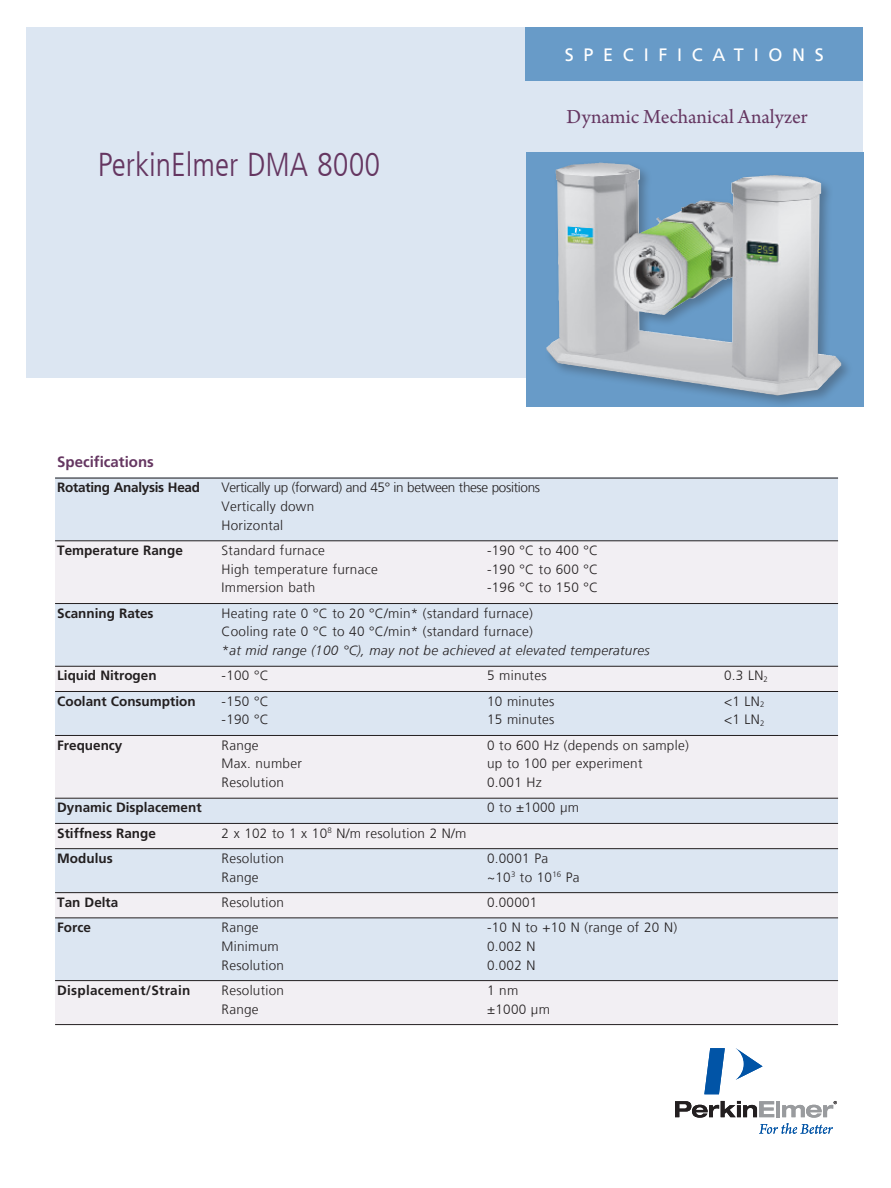
<style>
.page{position:relative;width:891px;height:1188px;background:#fff}
.page>*{position:absolute;margin:0;border:0;box-sizing:border-box;transform-origin:0 0}
.Intro_Head_Frutiger{font:300 condensed 33px "Frutiger LT Com";color:#653661}
.Product_header_panto{font:21px "Arno Pro";color:#653661}
.t1{font:18px "Frutiger LT Com";letter-spacing:.54em;color:#fff}
.Paragraph_Head{font:700 15px "Frutiger LT Com";color:#653661}
.Body_Frutiger{font:300 13.5px/18.8px "Frutiger LT Com";letter-spacing:.02em;color:#231f20}
.Body_Frutiger-2{font:700 13.5px "Frutiger LT Com";color:#231f20}
.Body_Frutiger-3{font:300 13.5px/18.8px "Frutiger LT Com";letter-spacing:-.025em;color:#231f20}
.Body_Frutiger-4{font:700 13.5px "Frutiger LT Com";letter-spacing:-.02em;color:#231f20}
.Body_Frutiger-5{font:700 13.5px "Frutiger LT Com";letter-spacing:.02em;color:#231f20}
.s1{font-style:italic}
</style>
<div class="page">
<div style="left:55px;top:477px;width:783px;height:547px;background:#f2eff3"></div>
<div style="left:55px;top:478px;width:783px;height:63px;background:#dce6f2"></div>
<div style="left:55px;top:604px;width:783px;height:62px;background:#dce6f2"></div>
<div style="left:55px;top:692px;width:783px;height:44px;background:#dce6f2"></div>
<div style="left:55px;top:799px;width:783px;height:25px;background:#dce6f2"></div>
<div style="left:55px;top:849px;width:783px;height:44px;background:#dce6f2"></div>
<div style="left:55px;top:918px;width:783px;height:63px;background:#dce6f2"></div>
<svg style="left:736px;top:1048px;width:27px;height:32px"></svg>
<svg style="left:704px;top:1048px;width:21px;height:46px"></svg>
<svg style="left:675px;top:1101px;width:162px;height:33px"></svg>
<div style="left:26px;top:27px;width:837px;height:351px;background:#dce6f2"></div>
<div style="left:525px;top:27px;width:338px;height:54px;background:#689bc8"></div>
<div style="left:526px;top:152px;width:337px;height:255px;background:#689bc8"></div>
<div style="left:544px;top:160px;width:310px;height:247px;background:#231f20;opacity:.3"></div>
<img style="left:546px;top:163px;width:295px;height:233px">
<hr style="left:55px;top:478px;width:783px;height:1px;background:#231f20">
<hr style="left:55px;top:541px;width:783px;height:1px;background:#231f20">
<hr style="left:55px;top:603px;width:783px;height:1px;background:#231f20">
<hr style="left:55px;top:666px;width:783px;height:1px;background:#231f20">
<hr style="left:55px;top:691px;width:783px;height:1px;background:#231f20">
<hr style="left:55px;top:735px;width:783px;height:1px;background:#231f20">
<hr style="left:55px;top:798px;width:783px;height:1px;background:#231f20">
<hr style="left:55px;top:823px;width:783px;height:1px;background:#231f20">
<hr style="left:55px;top:848px;width:783px;height:1px;background:#231f20">
<hr style="left:55px;top:892px;width:783px;height:1px;background:#231f20">
<hr style="left:55px;top:918px;width:783px;height:1px;background:#231f20">
<hr style="left:55px;top:980px;width:783px;height:1px;background:#231f20">
<hr style="left:55px;top:1024px;width:783px;height:1px;background:#231f20">
<p class="t1" style="left:565px;top:44px;width:261px">SPECIFICATIONS</p>
<p class="Intro_Head_Frutiger" style="left:98px;top:146px;width:284px">PerkinElmer DMA 8000</p>
<p class="Product_header_panto" style="left:567px;top:104px;width:243px">Dynamic Mechanical Analyzer</p>
<p class="Paragraph_Head" style="left:57px;top:453px;width:98px">Specifications</p>
<p class="Body_Frutiger-4" style="left:57px;top:480px;width:144px">Rotating Analysis Head</p>
<p class="Body_Frutiger-3" style="left:222px;top:478px;width:320px">Vertically up (forward) and 45° in between these positions<br>Vertically down<br>Horizontal</p>
<p class="Body_Frutiger-2" style="left:57px;top:542px;width:127px">Temperature Range</p>
<p class="Body_Frutiger" style="left:222px;top:541px;width:105px">Standard furnace</p>
<p class="Body_Frutiger" style="left:487px;top:541px;width:113px">-190 °C to 400 °C</p>
<p class="Body_Frutiger" style="left:222px;top:560px;width:158px">High temperature furnace</p>
<p class="Body_Frutiger" style="left:487px;top:560px;width:113px">-190 °C to 600 °C</p>
<p class="Body_Frutiger" style="left:222px;top:579px;width:95px">Immersion bath</p>
<p class="Body_Frutiger" style="left:487px;top:579px;width:113px">-196 °C to 150 °C</p>
<p class="Body_Frutiger-2" style="left:57px;top:605px;width:98px">Scanning Rates</p>
<p class="Body_Frutiger" style="left:222px;top:604px;width:430px">Heating rate 0 °C to 20 °C/min* (standard furnace)<br>Cooling rate 0 °C to 40 °C/min* (standard furnace)<br><span class="s1">*at mid range (100 °C), may not be achieved at elevated temperatures</span></p>
<p class="Body_Frutiger-2" style="left:57px;top:668px;width:101px">Liquid Nitrogen</p>
<p class="Body_Frutiger" style="left:222px;top:666px;width:49px">-100 °C</p>
<p class="Body_Frutiger" style="left:487px;top:666px;width:61px">5 minutes</p>
<p class="Body_Frutiger" style="left:724px;top:666px;width:45px">0.3 LN<sub>2</sub></p>
<p class="Body_Frutiger-2" style="left:57px;top:693px;width:140px">Coolant Consumption</p>
<p class="Body_Frutiger" style="left:222px;top:692px;width:49px">-150 °C</p>
<p class="Body_Frutiger" style="left:487px;top:692px;width:69px">10 minutes</p>
<p class="Body_Frutiger" style="left:724px;top:692px;width:42px">&lt;1 LN<sub>2</sub></p>
<p class="Body_Frutiger" style="left:222px;top:710px;width:49px">-190 °C</p>
<p class="Body_Frutiger" style="left:487px;top:710px;width:69px">15 minutes</p>
<p class="Body_Frutiger" style="left:724px;top:710px;width:42px">&lt;1 LN<sub>2</sub></p>
<p class="Body_Frutiger-2" style="left:57px;top:737px;width:67px">Frequency</p>
<p class="Body_Frutiger" style="left:222px;top:736px;width:39px">Range</p>
<p class="Body_Frutiger" style="left:487px;top:736px;width:203px">0 to 600 Hz (depends on sample)</p>
<p class="Body_Frutiger" style="left:222px;top:754px;width:82px">Max. number</p>
<p class="Body_Frutiger" style="left:487px;top:754px;width:157px">up to 100 per experiment</p>
<p class="Body_Frutiger" style="left:222px;top:773px;width:64px">Resolution</p>
<p class="Body_Frutiger" style="left:487px;top:773px;width:56px">0.001 Hz</p>
<p class="Body_Frutiger-2" style="left:57px;top:800px;width:146px">Dynamic Displacement</p>
<p class="Body_Frutiger" style="left:487px;top:798px;width:94px">0 to ±1000 µm</p>
<p class="Body_Frutiger-2" style="left:57px;top:825px;width:100px">Stiffness Range</p>
<p class="Body_Frutiger" style="left:222px;top:824px;width:246px">2 x 102 to 1 x 10<sup>8</sup> N/m resolution 2 N/m</p>
<p class="Body_Frutiger-2" style="left:57px;top:850px;width:57px">Modulus</p>
<p class="Body_Frutiger" style="left:222px;top:849px;width:64px">Resolution</p>
<p class="Body_Frutiger" style="left:487px;top:849px;width:63px">0.0001 Pa</p>
<p class="Body_Frutiger" style="left:222px;top:868px;width:39px">Range</p>
<p class="Body_Frutiger" style="left:487px;top:868px;width:94px">~10<sup>3</sup> to 10<sup>16</sup> Pa</p>
<p class="Body_Frutiger-2" style="left:57px;top:894px;width:63px">Tan Delta</p>
<p class="Body_Frutiger" style="left:222px;top:893px;width:64px">Resolution</p>
<p class="Body_Frutiger" style="left:487px;top:893px;width:52px">0.00001</p>
<p class="Body_Frutiger-2" style="left:57px;top:919px;width:35px">Force</p>
<p class="Body_Frutiger" style="left:222px;top:918px;width:39px">Range</p>
<p class="Body_Frutiger" style="left:487px;top:918px;width:192px">-10 N to +10 N (range of 20 N)</p>
<p class="Body_Frutiger" style="left:222px;top:937px;width:59px">Minimum</p>
<p class="Body_Frutiger" style="left:487px;top:937px;width:50px">0.002 N</p>
<p class="Body_Frutiger" style="left:222px;top:956px;width:64px">Resolution</p>
<p class="Body_Frutiger" style="left:487px;top:956px;width:50px">0.002 N</p>
<p class="Body_Frutiger-5" style="left:57px;top:982px;width:135px">Displacement/Strain</p>
<p class="Body_Frutiger" style="left:222px;top:981px;width:64px">Resolution</p>
<p class="Body_Frutiger" style="left:487px;top:981px;width:33px">1 nm</p>
<p class="Body_Frutiger" style="left:222px;top:1000px;width:39px">Range</p>
<p class="Body_Frutiger" style="left:487px;top:1000px;width:64px">±1000 µm</p>
</div>
